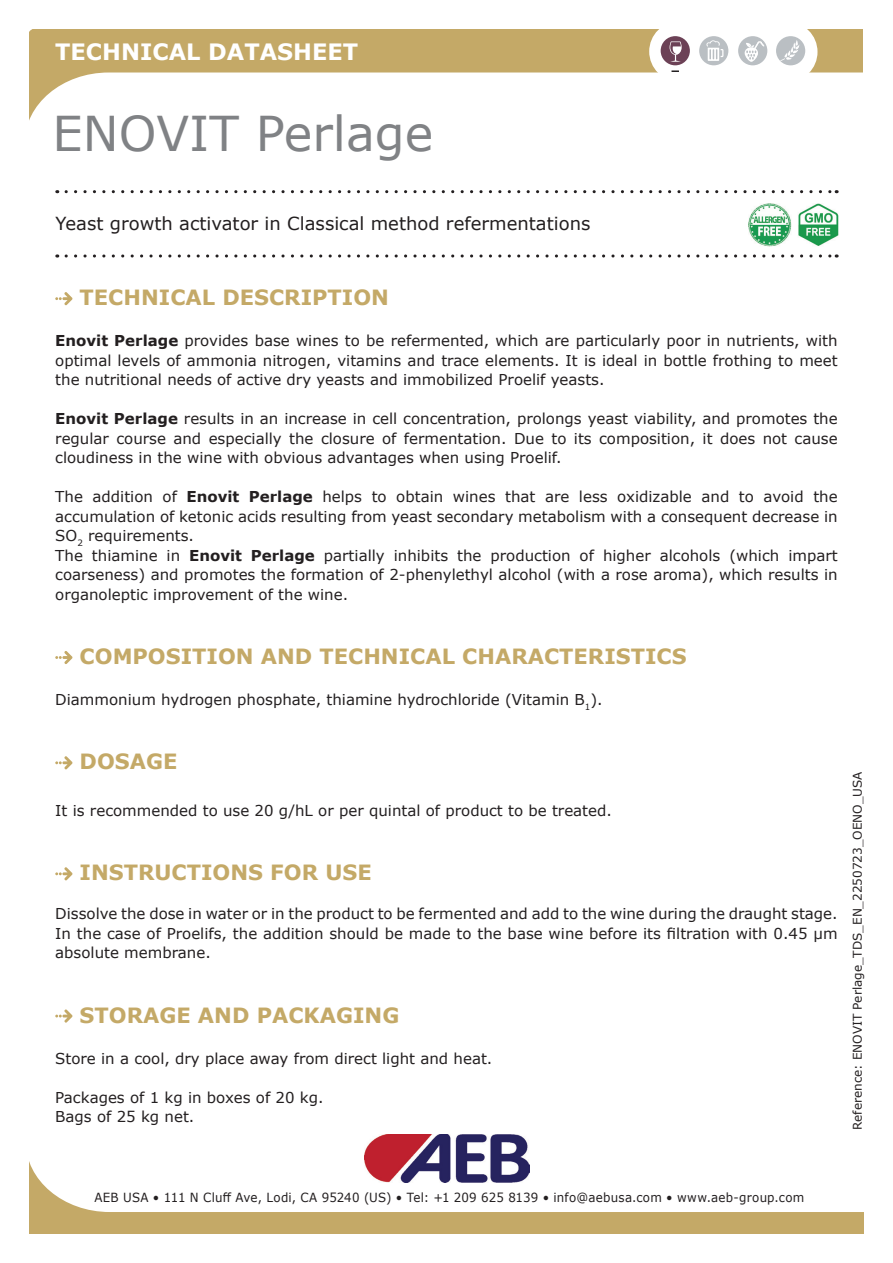
<style>
.page{position:relative;width:893px;height:1263px;background:#fff}
.page>*{position:absolute;margin:0;border:0;box-sizing:border-box;transform-origin:0 0}
.t1{font:48px "Verdana";color:#808285}
.t2{font:700 22.5px "Verdana";color:#fff}
.t3{font:700 21px "Verdana";color:#c4a967}
.t4{font:18px "Verdana";color:#231f20}
.t5{font:15px/19.5px "Verdana";color:#231f20;text-align:justify}
.t6{font:12.6px "Verdana";letter-spacing:.02em;color:#231f20;scale:.94 1}
.t7{font:12px "Verdana";color:#231f20}
.s1{font-weight:700}
</style>
<div class="page">
<svg style="left:30px;top:1161px;width:834px;height:72px"></svg>
<svg style="left:66px;top:190px;width:771px;height:3px"></svg>
<svg style="left:66px;top:254px;width:771px;height:4px"></svg>
<svg style="left:29px;top:30px;width:834px;height:91px"></svg>
<svg style="left:649px;top:21px;width:167px;height:61px"></svg>
<div style="left:650px;top:22px;width:167px;height:60px;background:#fff;border-radius:30px"></div>
<svg style="left:671px;top:70px;width:8px;height:2px"></svg>
<div style="left:776px;top:36px;width:29px;height:29px;background:#babfc3;border-radius:50%"></div>
<svg style="left:780px;top:40px;width:20px;height:21px"></svg>
<div style="left:738px;top:36px;width:29px;height:29px;background:#babfc3;border-radius:50%"></div>
<div style="left:661px;top:36px;width:29px;height:29px;background:#6c4156;border-radius:50%"></div>
<div style="left:699px;top:36px;width:29px;height:29px;background:#babfc3;border-radius:50%"></div>
<svg style="left:706px;top:40px;width:17px;height:21px"></svg>
<svg style="left:670px;top:41px;width:12px;height:21px"></svg>
<svg style="left:745px;top:41px;width:20px;height:21px"></svg>
<img style="left:365px;top:1134px;width:164px;height:48px">
<svg style="left:55px;top:292px;width:17px;height:13px"></svg>
<svg style="left:55px;top:651px;width:17px;height:13px"></svg>
<svg style="left:55px;top:756px;width:17px;height:13px"></svg>
<svg style="left:55px;top:867px;width:17px;height:13px"></svg>
<svg style="left:55px;top:1009px;width:17px;height:13px"></svg>
<img style="left:749px;top:204px;width:90px;height:43px">
<h2 class="t2" style="left:55px;top:36px;width:304px">TECHNICAL DATASHEET</h2>
<h1 class="t1" style="left:52px;top:101px;width:382px">ENOVIT Perlage</h1>
<p class="t4" style="left:56px;top:211px;width:536px">Yeast growth activator in Classical method refermentations</p>
<h3 class="t3" style="left:80px;top:283px;width:311px">TECHNICAL DESCRIPTION</h3>
<p class="t5" style="left:55px;top:331px;width:784px"><span class="s1">Enovit Perlage</span> provides base wines to be refermented, which are particularly poor in nutrients, with optimal levels of ammonia nitrogen, vitamins and trace elements. It is ideal in bottle frothing to meet the nutritional needs of active dry yeasts and immobilized Proelif yeasts.</p>
<p class="t5" style="left:55px;top:409px;width:784px"><span class="s1">Enovit Perlage</span> results in an increase in cell concentration, prolongs yeast viability, and promotes the regular course and especially the closure of fermentation. Due to its composition, it does not cause cloudiness in the wine with obvious advantages when using Proelif.</p>
<p class="t5" style="left:55px;top:487px;width:784px;text-align:left">The addition of <span class="s1">Enovit Perlage</span> helps to obtain wines that are less oxidizable and to avoid the accumulation of ketonic acids resulting from yeast secondary metabolism with a consequent decrease in SO<sub>2</sub> requirements.<br>The thiamine in <span class="s1">Enovit Perlage</span> partially inhibits the production of higher alcohols (which impart coarseness) and promotes the formation of 2-phenylethyl alcohol (with a rose aroma), which results in organoleptic improvement of the wine.</p>
<h3 class="t3" style="left:80px;top:641px;width:608px">COMPOSITION AND TECHNICAL CHARACTERISTICS</h3>
<p class="t5" style="left:55px;top:690px;width:549px">Diammonium hydrogen phosphate, thiamine hydrochloride (Vitamin B<sub>1</sub>).</p>
<h3 class="t3" style="left:80px;top:747px;width:99px">DOSAGE</h3>
<p class="t5" style="left:55px;top:801px;width:558px">It is recommended to use 20 g/hL or per quintal of product to be treated.</p>
<h3 class="t3" style="left:80px;top:858px;width:294px">INSTRUCTIONS FOR USE</h3>
<p class="t5" style="left:55px;top:904px;width:784px">Dissolve the dose in water or in the product to be fermented and add to the wine during the draught stage.<br>In the case of Proelifs, the addition should be made to the base wine before its filtration with 0.45 µm absolute membrane.</p>
<h3 class="t3" style="left:80px;top:1000px;width:321px">STORAGE AND PACKAGING</h3>
<p class="t5" style="left:55px;top:1048px;width:439px">Store in a cool, dry place away from direct light and heat.</p>
<p class="t5" style="left:55px;top:1087px;width:270px">Packages of 1 kg in boxes of 20 kg.<br>Bags of 25 kg net.</p>
<p class="t7" style="left:849px;top:1130px;width:360px;rotate:-90deg">Reference: ENOVIT Perlage_TDS_EN_2250723_OENO_USA</p>
<p class="t6" style="left:94px;top:1189px;width:757px">AEB USA • 111 N Cluff Ave, Lodi, CA 95240 (US) • Tel: +1 209 625 8139 • info@aebusa.com • www.aeb-group.com</p>
</div>
